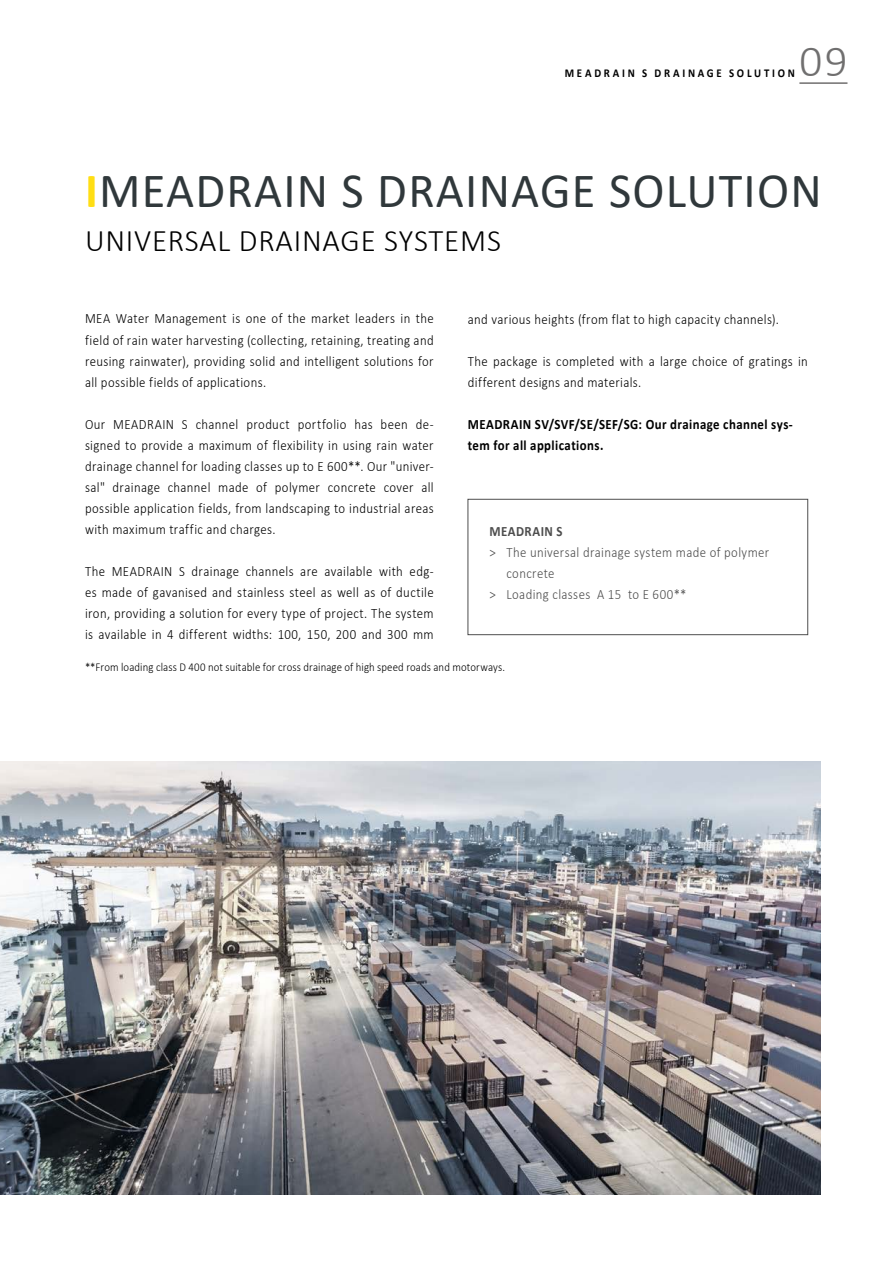
<style>
.page{position:relative;width:893px;height:1263px;background:#fff}
.page>*{position:absolute;margin:0;border:0;box-sizing:border-box;transform-origin:0 0}
.t1{font:49.5px "Calibri";letter-spacing:.025em;color:#30383b}
.t2{font:300 45px "Calibri";color:#706f6f}
.t3{font:300 31.5px "Calibri";letter-spacing:.025em;color:#000}
.t4{font:300 14.25px/21px "Calibri";letter-spacing:.03em;color:#000;text-align:justify;scale:.9 1}
.t5{font:700 14.25px/21px "Calibri";letter-spacing:.035em;color:#000;scale:.9 1}
.t6{font:300 12px "Calibri";letter-spacing:.01em;color:#000;scale:.9 1}
.t7{font:700 12px "Calibri";letter-spacing:.255em;color:#000;scale:.9 1}
.s1{font-weight:700;color:#ffde14}
</style>
<div class="page">
<hr style="left:799px;top:82px;width:48px;height:2px;background:#706f6f">
<img style="left:0;top:761px;width:821px;height:434px">
<h2 class="t2" style="left:799px;top:33px;width:50px">09</h2>
<p class="t7" style="left:565px;top:65px;width:257px">MEADRAIN S DRAINAGE SOLUTION</p>
<h1 class="t1" style="left:85px;top:156px;width:738px"><span class="s1">I</span>MEADRAIN S DRAINAGE SOLUTION</h1>
<h3 class="t3" style="left:85px;top:221px;width:417px">UNIVERSAL DRAINAGE SYSTEMS</h3>
<p class="t4" style="left:85px;top:308px;width:389px">MEA Water Management is one of the market leaders in the field of rain water harvesting (collecting, retaining, treating and reusing rainwater), providing solid and intelligent solutions for all possible fields of applications.</p>
<p class="t4" style="left:85px;top:413px;width:389px">Our MEADRAIN S channel product portfolio has been de&shy;signed to provide a maximum of flexibility in using rain water drainage channel for loading classes up to E 600**. Our "univer&shy;sal" drainage channel made of polymer concrete cover all possible application fields, from landscaping to industrial areas with maximum traffic and charges.</p>
<p class="t4" style="left:85px;top:560px;width:389px">The MEADRAIN S drainage channels are available with edg&shy;es made of gavanised and stainless steel as well as of ductile iron, providing a solution for every type of project. The system is available in 4 different widths: 100, 150, 200 and 300 mm</p>
<p class="t4" style="left:468px;top:309px;width:347px">and various heights (from flat to high capacity channels).</p>
<p class="t4" style="left:468px;top:351px;width:379px">The package is completed with a large choice of gratings in different designs and materials.</p>
<p class="t5" style="left:468px;top:414px;width:363px">MEADRAIN SV/SVF/SE/SEF/SG: Our drainage channel sys&shy;tem for all applications.</p>
<p class="t5" style="left:489px;top:520px;width:83px">MEADRAIN S</p>
<p class="t4" style="left:489px;top:541px;width:312px">&gt; The universal drainage system made of polymer</p>
<p class="t4" style="left:506px;top:562px;width:55px">concrete</p>
<p class="t4" style="left:489px;top:583px;width:221px">&gt; Loading classes A 15 to E 600**</p>
<p class="t6" style="left:85px;top:660px;width:468px">**From loading class D 400 not suitable for cross drainage of high speed roads and motorways.</p>
</div>
